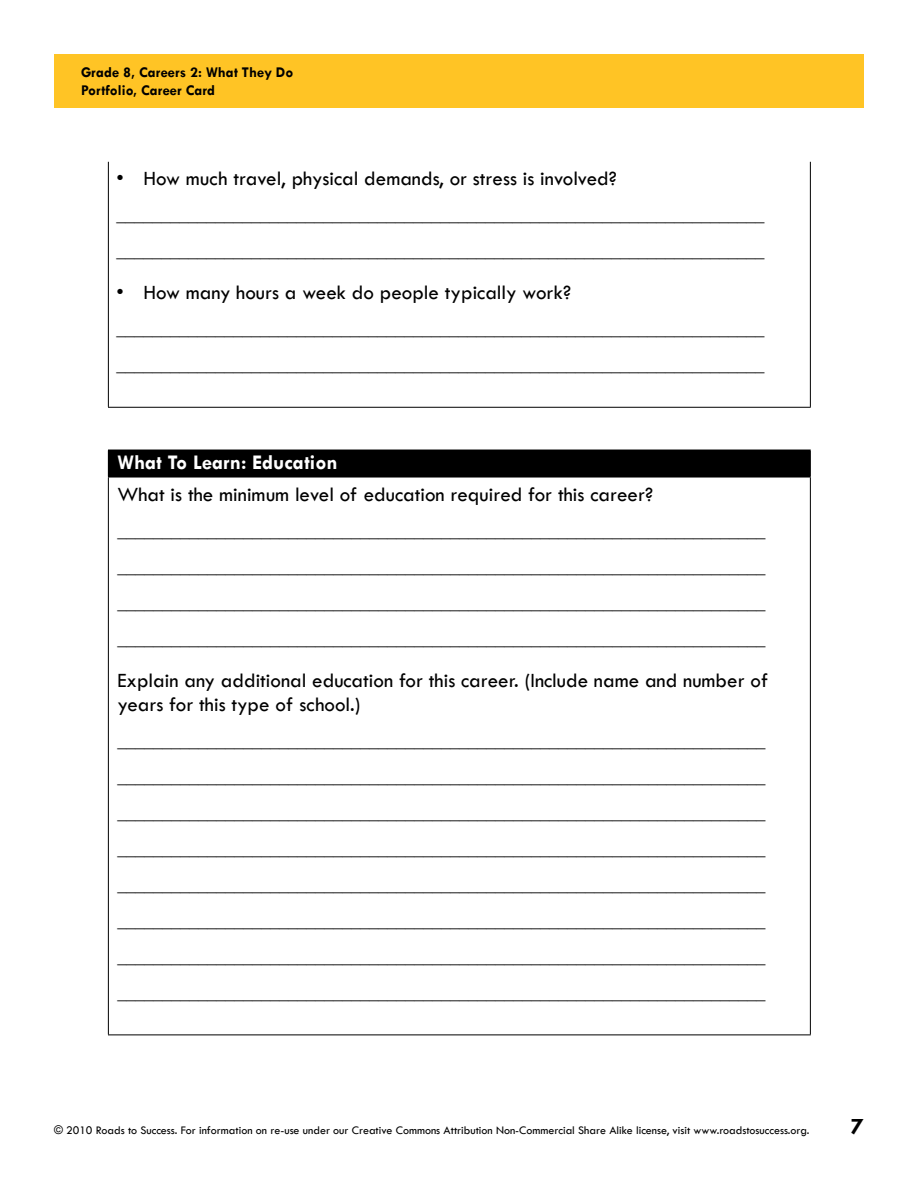
<style>
.page{position:relative;width:918px;height:1188px;background:#fff}
.page>*{position:absolute;margin:0;border:0;box-sizing:border-box;transform-origin:0 0}
.t1{font:700 24px "Tw Cen";color:#000}
.t2{font:21px/24px "Tw Cen";color:#000}
.t3{font:700 21px "Tw Cen";color:#fff}
.t4{font:18px/36px "Tw Cen";color:#000}
.t5{font:700 15px/18px "Tw Cen";color:#000}
.t6{font:12px "Tw Cen";color:#000}
</style>
<div class="page">
<hr style="left:108px;top:162px;width:1px;height:245px;background:#000">
<hr style="left:810px;top:162px;width:1px;height:245px;background:#000">
<hr style="left:108px;top:407px;width:703px;height:1px;background:#000">
<div style="left:108px;top:450px;width:702px;height:27px;background:#000"></div>
<svg style="left:810px;top:450px;width:1px;height:27px"></svg>
<hr style="left:108px;top:477px;width:703px;height:1px;background:#000">
<hr style="left:108px;top:477px;width:1px;height:558px;background:#000">
<hr style="left:810px;top:477px;width:1px;height:558px;background:#000">
<hr style="left:108px;top:1035px;width:703px;height:1px;background:#000">
<div style="left:54px;top:54px;width:810px;height:54px;background:#ffc425"></div>
<p class="t5" style="left:81px;top:63px;width:214px">Grade 8, Careers 2: What They Do<br>Portfolio, Career Card</p>
<p class="t2" style="left:116px;top:167px;width:502px">• How much travel, physical demands, or stress is involved?</p>
<p class="t4" style="left:116px;top:198px;width:649px">________________________________________________________________________ ________________________________________________________________________</p>
<p class="t2" style="left:116px;top:281px;width:456px">• How many hours a week do people typically work?</p>
<p class="t4" style="left:116px;top:312px;width:649px">________________________________________________________________________ ________________________________________________________________________</p>
<p class="t3" style="left:117px;top:450px;width:222px">What To Learn: Education</p>
<p class="t2" style="left:117px;top:482px;width:537px">What is the minimum level of education required for this career?</p>
<p class="t4" style="left:117px;top:513px;width:649px;text-align:justify">________________________________________________________________________ ________________________________________________________________________ ________________________________________________________________________ ________________________________________________________________________</p>
<p class="t2" style="left:117px;top:668px;width:652px">Explain any additional education for this career. (Include name and number of years for this type of school.)</p>
<p class="t4" style="left:117px;top:723px;width:649px;text-align:justify">________________________________________________________________________ ________________________________________________________________________ ________________________________________________________________________ ________________________________________________________________________ ________________________________________________________________________ ________________________________________________________________________ ________________________________________________________________________ ________________________________________________________________________</p>
<p class="t6" style="left:54px;top:1123px;width:757px">© 2010 Roads to Success. For information on re-use under our Creative Commons Attribution Non-Commercial Share Alike license, visit www.roadstosuccess.org.</p>
<h1 class="t1" style="left:851px;top:1112px;width:14px">7</h1>
</div>
